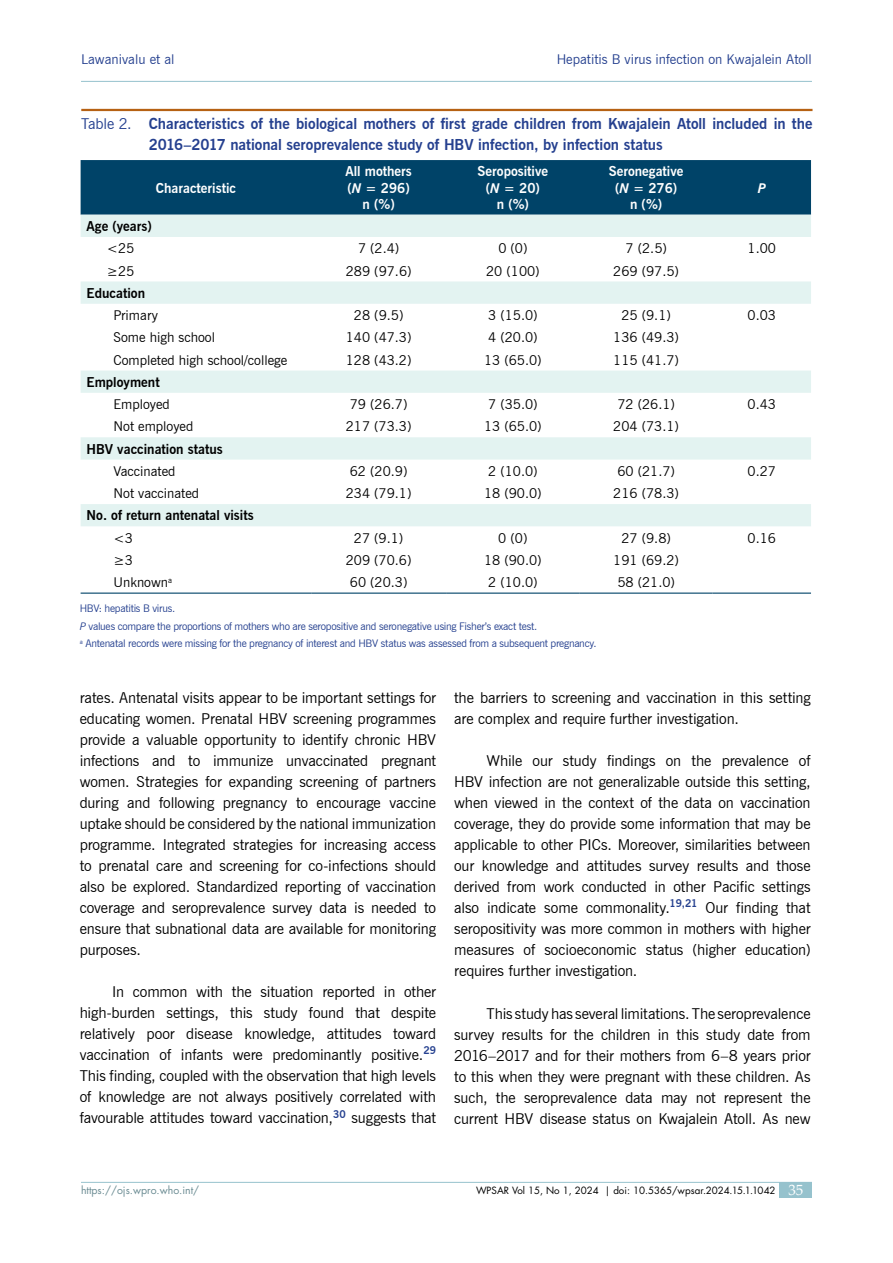
<style>
.page{position:relative;width:893px;height:1263px;background:#fff}
.page>*{position:absolute;margin:0;border:0;box-sizing:border-box;transform-origin:0 0}
.t1{font:15px/21px "News Gothic BT";letter-spacing:-.01em;color:#000;text-align:justify}
.t2{font:700 15px/21px "News Gothic BT";color:#25408f}
.t3{font:13.5px "News Gothic BT";color:#000}
.t4{font:700 13.5px/16.2px "News Gothic BT";color:#fff;text-align:center}
.t5{font:700 13.5px "News Gothic BT";color:#000}
.t6{font:13.5px "News Gothic BT";color:#25408f}
.t7{font:italic 700 13.5px "News Gothic BT";color:#fff}
.t8{font:10.5px/17.4px "News Gothic BT";letter-spacing:-.025em;color:#25408f}
.t9{font:10.5px "Futura LT";color:#6b8c93}
.t10{font:9.75px "Futura LT";color:#000}
.s1{font-weight:400}
.s2{font-style:italic}
.s3{font-family:"Palatino Linotype";font-size:15px;color:#fff}
</style>
<div class="page">
<hr style="left:81px;top:1182px;width:731px;height:1px;background:#96c2cd">
<div style="left:780px;top:1182px;width:32px;height:15px;background:#96c2cd"></div>
<hr style="left:81px;top:81px;width:731px;height:1px;background:#96c2cd">
<hr style="left:81px;top:109px;width:731px;height:2px;background:#b66113">
<div style="left:81px;top:160px;width:730px;height:55px;background:#004368"></div>
<svg style="left:81px;top:215px;width:730px;height:311px"></svg>
<hr style="left:81px;top:592px;width:230px;height:2px;background:#004368">
<hr style="left:311px;top:592px;width:135px;height:2px;background:#004368">
<hr style="left:446px;top:592px;width:134px;height:2px;background:#004368">
<hr style="left:580px;top:592px;width:133px;height:2px;background:#004368">
<hr style="left:713px;top:592px;width:98px;height:2px;background:#004368">
<p class="t6" style="left:81px;top:51px;width:95px">Lawanivalu et al</p>
<p class="t6" style="left:557px;top:51px;width:257px">Hepatitis B virus infection on Kwajalein Atoll</p>
<p class="t2" style="left:149px;top:113px;width:665px;text-indent:-68px"><span class="s1">Table 2.</span> Characteristics of the biological mothers of first grade children from Kwajalein Atoll included in the<br>2016–2017 national seroprevalence study of HBV infection, by infection status</p>
<p class="t4" style="left:156px;top:179px;width:82px">Characteristic</p>
<p class="t4" style="left:345px;top:163px;width:68px">All mothers (<span class="s2">N</span> = 296) n (%)</p>
<p class="t4" style="left:478px;top:163px;width:72px">Seropositive (<span class="s2">N</span> = 20)<br>n (%)</p>
<p class="t4" style="left:609px;top:163px;width:76px">Seronegative (<span class="s2">N</span> = 276)<br>n (%)</p>
<p class="t7" style="left:758px;top:179px;width:10px">P</p>
<p class="t5" style="left:87px;top:218px;width:67px">Age (years)</p>
<p class="t3" style="left:107px;top:240px;width:29px">&lt;25</p>
<p class="t3" style="left:358px;top:240px;width:43px">7 (2.4)</p>
<p class="t3" style="left:498px;top:240px;width:31px">0 (0)</p>
<p class="t3" style="left:625px;top:240px;width:43px">7 (2.5)</p>
<p class="t3" style="left:748px;top:240px;width:30px">1.00</p>
<p class="t3" style="left:107px;top:263px;width:29px">≥25</p>
<p class="t3" style="left:346px;top:263px;width:67px">289 (97.6)</p>
<p class="t3" style="left:486px;top:263px;width:55px">20 (100)</p>
<p class="t3" style="left:613px;top:263px;width:67px">269 (97.5)</p>
<p class="t5" style="left:87px;top:285px;width:60px">Education</p>
<p class="t3" style="left:114px;top:307px;width:46px">Primary</p>
<p class="t3" style="left:354px;top:307px;width:51px">28 (9.5)</p>
<p class="t3" style="left:488px;top:307px;width:51px">3 (15.0)</p>
<p class="t3" style="left:621px;top:307px;width:51px">25 (9.1)</p>
<p class="t3" style="left:748px;top:307px;width:30px">0.03</p>
<p class="t3" style="left:114px;top:329px;width:103px">Some high school</p>
<p class="t3" style="left:346px;top:329px;width:67px">140 (47.3)</p>
<p class="t3" style="left:488px;top:329px;width:51px">4 (20.0)</p>
<p class="t3" style="left:613px;top:329px;width:67px">136 (49.3)</p>
<p class="t3" style="left:114px;top:352px;width:175px">Completed high school/college</p>
<p class="t3" style="left:346px;top:352px;width:67px">128 (43.2)</p>
<p class="t3" style="left:484px;top:352px;width:59px">13 (65.0)</p>
<p class="t3" style="left:613px;top:352px;width:67px">115 (41.7)</p>
<p class="t5" style="left:87px;top:374px;width:75px">Employment</p>
<p class="t3" style="left:114px;top:396px;width:58px">Employed</p>
<p class="t3" style="left:350px;top:396px;width:59px">79 (26.7)</p>
<p class="t3" style="left:488px;top:396px;width:51px">7 (35.0)</p>
<p class="t3" style="left:617px;top:396px;width:59px">72 (26.1)</p>
<p class="t3" style="left:748px;top:396px;width:30px">0.43</p>
<p class="t3" style="left:114px;top:418px;width:81px">Not employed</p>
<p class="t3" style="left:346px;top:418px;width:67px">217 (73.3)</p>
<p class="t3" style="left:484px;top:418px;width:59px">13 (65.0)</p>
<p class="t3" style="left:613px;top:418px;width:67px">204 (73.1)</p>
<p class="t5" style="left:87px;top:441px;width:138px">HBV vaccination status</p>
<p class="t3" style="left:114px;top:463px;width:63px">Vaccinated</p>
<p class="t3" style="left:350px;top:463px;width:59px">62 (20.9)</p>
<p class="t3" style="left:488px;top:463px;width:51px">2 (10.0)</p>
<p class="t3" style="left:617px;top:463px;width:59px">60 (21.7)</p>
<p class="t3" style="left:748px;top:463px;width:30px">0.27</p>
<p class="t3" style="left:114px;top:485px;width:87px">Not vaccinated</p>
<p class="t3" style="left:346px;top:485px;width:67px">234 (79.1)</p>
<p class="t3" style="left:484px;top:485px;width:59px">18 (90.0)</p>
<p class="t3" style="left:613px;top:485px;width:67px">216 (78.3)</p>
<p class="t5" style="left:87px;top:507px;width:169px">No. of return antenatal visits</p>
<p class="t3" style="left:114px;top:530px;width:21px">&lt;3</p>
<p class="t3" style="left:354px;top:530px;width:51px">27 (9.1)</p>
<p class="t3" style="left:498px;top:530px;width:31px">0 (0)</p>
<p class="t3" style="left:621px;top:530px;width:51px">27 (9.8)</p>
<p class="t3" style="left:747px;top:530px;width:30px">0.16</p>
<p class="t3" style="left:114px;top:552px;width:21px">≥3</p>
<p class="t3" style="left:346px;top:552px;width:67px">209 (70.6)</p>
<p class="t3" style="left:484px;top:552px;width:59px">18 (90.0)</p>
<p class="t3" style="left:613px;top:552px;width:67px">191 (69.2)</p>
<p class="t3" style="left:114px;top:574px;width:60px">Unknown<sup>a</sup></p>
<p class="t3" style="left:350px;top:574px;width:59px">60 (20.3)</p>
<p class="t3" style="left:488px;top:574px;width:51px">2 (10.0)</p>
<p class="t3" style="left:617px;top:574px;width:59px">58 (21.0)</p>
<p class="t8" style="left:80px;top:600px;width:518px">HBV: hepatitis B virus.<br><span class="s2">P</span> values compare the proportions of mothers who are seropositive and seronegative using Fisher’s exact test.<br><sup>a</sup> Antenatal records were missing for the pregnancy of interest and HBV status was assessed from a subsequent pregnancy.</p>
<p class="t1" style="left:80px;top:687px;width:358px">rates. Antenatal visits appear to be important settings for educating women. Prenatal HBV screening programmes provide a valuable opportunity to identify chronic HBV infections and to immunize unvaccinated pregnant women. Strategies for expanding screening of partners during and following pregnancy to encourage vaccine uptake should be considered by the national immunization programme. Integrated strategies for increasing access to prenatal care and screening for co-infections should also be explored. Standardized reporting of vaccination coverage and seroprevalence survey data is needed to ensure that subnational data are available for monitoring purposes.</p>
<p class="t1" style="left:80px;top:981px;width:358px;text-indent:32px">In common with the situation reported in other high-burden settings, this study found that despite relatively poor disease knowledge, attitudes toward vaccination of infants were predominantly positive.<sup>29<br></sup>This finding, coupled with the observation that high levels of knowledge are not always positively correlated with favourable attitudes toward vaccination,<sup>30</sup> suggests that</p>
<p class="t1" style="left:454px;top:687px;width:358px">the barriers to screening and vaccination in this setting are complex and require further investigation.</p>
<p class="t1" style="left:454px;top:750px;width:358px;text-indent:32px">While our study findings on the prevalence of HBV infection are not generalizable outside this setting, when viewed in the context of the data on vaccination coverage, they do provide some information that may be applicable to other PICs. Moreover, similarities between our knowledge and attitudes survey results and those derived from work conducted in other Pacific settings also indicate some commonality.<sup>19,21</sup> Our finding that seropositivity was more common in mothers with higher measures of socioeconomic status (higher education) requires further investigation.</p>
<p class="t1" style="left:454px;top:1003px;width:358px;text-indent:32px">This study has several limitations. The seroprevalence survey results for the children in this study date from 2016–2017 and for their mothers from 6–8 years prior to this when they were pregnant with these children. As such, the seroprevalence data may not represent the current HBV disease status on Kwajalein Atoll. As new</p>
<p class="t9" style="left:81px;top:1183px;width:120px">https://ojs.wpro.who.int/</p>
<p class="t10" style="left:476px;top:1184px;width:329px">WPSAR Vol 15, No 1, 2024 | doi: 10.5365/wpsar.2024.15.1.1042 <span class="s3">35</span></p>
</div>
